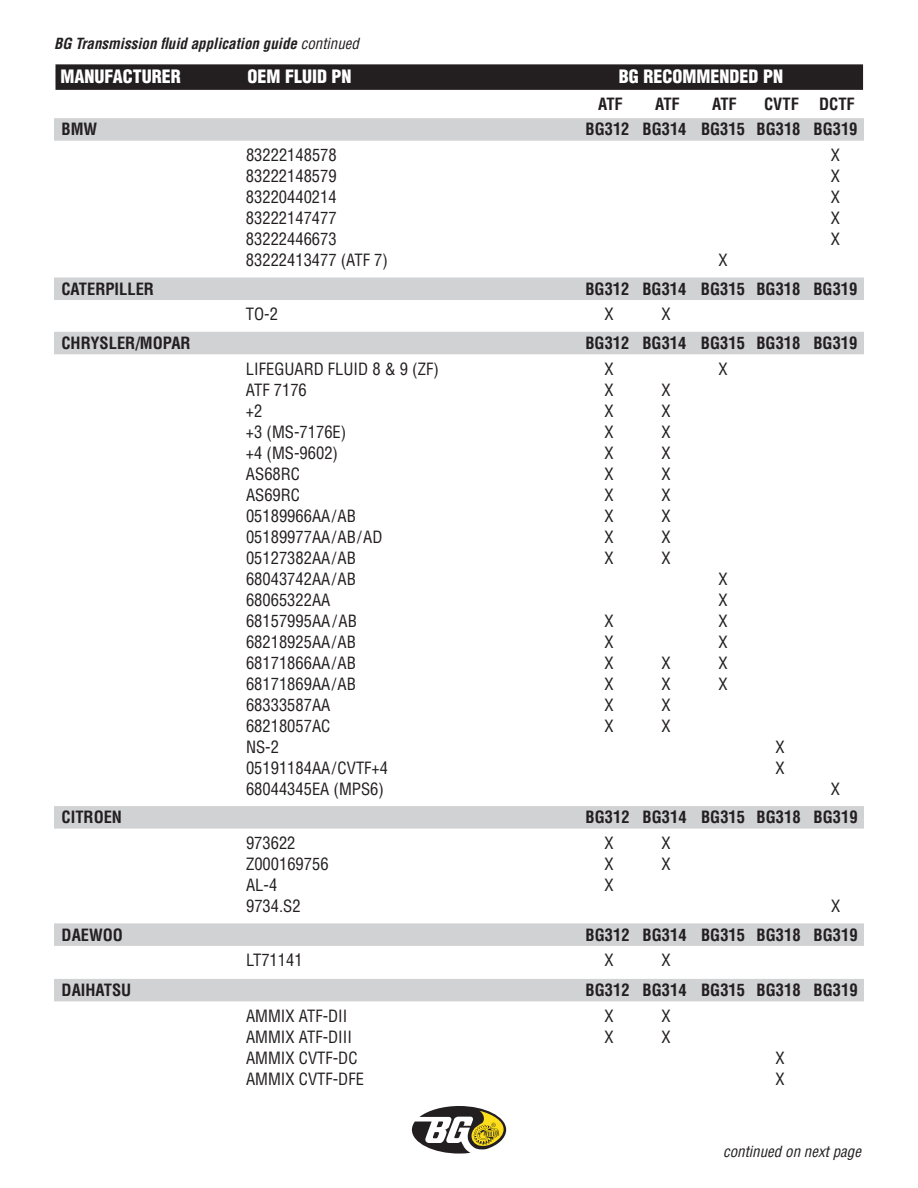
<style>
.page{position:relative;width:918px;height:1188px;background:#fff}
.page>*{position:absolute;margin:0;border:0;box-sizing:border-box;transform-origin:0 0}
.t1{font:900 condensed 18px "Helvetica LT Pro";color:#fff}
.t2{font:condensed 16.5px "Helvetica LT Pro";color:#231f20}
.t3{font:700 condensed 16.5px "Helvetica LT Pro";color:#231f20}
.t4{font:italic 700 condensed 15px "Helvetica LT Pro";color:#231f20}
.t5{font:italic condensed 15px "Helvetica LT Pro";color:#231f20}
.s1{font-weight:400}
.s2{color:#231f20}
</style>
<div class="page">
<div style="left:56px;top:64px;width:807px;height:26px;background:#231f20"></div>
<svg style="left:412px;top:1106px;width:94px;height:48px"></svg>
<div style="left:54px;top:118px;width:810px;height:23px;background:#d1d2d4"></div>
<div style="left:54px;top:277px;width:810px;height:23px;background:#d1d2d4"></div>
<div style="left:54px;top:332px;width:810px;height:22px;background:#d1d2d4"></div>
<div style="left:54px;top:806px;width:810px;height:23px;background:#d1d2d4"></div>
<div style="left:54px;top:923px;width:810px;height:23px;background:#d1d2d4"></div>
<div style="left:54px;top:979px;width:810px;height:22px;background:#d1d2d4"></div>
<p class="t4" style="left:54px;top:34px;width:307px">BG Transmission fluid application guide <span class="s1">continued</span></p>
<p class="t1" style="left:56px;top:65px;width:127px"><span class="s2">I</span>MANUFACTURER</p>
<p class="t1" style="left:248px;top:65px;width:106px">OEM FLUID PN</p>
<p class="t1" style="left:619px;top:65px;width:246px">BG RECOMMENDED PN<span class="s2">XXXXXXXX</span></p>
<p class="t3" style="left:598px;top:93px;width:26px">ATF</p>
<p class="t3" style="left:655px;top:93px;width:26px">ATF</p>
<p class="t3" style="left:712px;top:93px;width:26px">ATF</p>
<p class="t3" style="left:764px;top:93px;width:92px">CVTF DCTF</p>
<p class="t3" style="left:62px;top:118px;width:37px">BMW</p>
<p class="t3" style="left:586px;top:118px;width:274px">BG312 BG314 BG315 BG318 BG319</p>
<p class="t2" style="left:246px;top:145px;width:92px">83222148578</p>
<p class="t2" style="left:831px;top:145px;width:11px">X</p>
<p class="t2" style="left:246px;top:166px;width:92px">83222148579</p>
<p class="t2" style="left:831px;top:166px;width:11px">X</p>
<p class="t2" style="left:246px;top:187px;width:92px">83220440214</p>
<p class="t2" style="left:831px;top:187px;width:11px">X</p>
<p class="t2" style="left:246px;top:208px;width:92px">83222147477</p>
<p class="t2" style="left:831px;top:208px;width:11px">X</p>
<p class="t2" style="left:246px;top:229px;width:92px">83222446673</p>
<p class="t2" style="left:831px;top:229px;width:11px">X</p>
<p class="t2" style="left:246px;top:250px;width:144px">83222413477 (ATF 7)</p>
<p class="t2" style="left:718px;top:250px;width:11px">X</p>
<p class="t3" style="left:61px;top:278px;width:94px">CATERPILLER</p>
<p class="t3" style="left:585px;top:278px;width:274px">BG312 BG314 BG315 BG318 BG319</p>
<p class="t2" style="left:246px;top:304px;width:34px">TO-2</p>
<p class="t2" style="left:604px;top:304px;width:11px">X</p>
<p class="t2" style="left:661px;top:304px;width:11px">X</p>
<p class="t3" style="left:61px;top:332px;width:131px">CHRYSLER/MOPAR</p>
<p class="t3" style="left:585px;top:332px;width:274px">BG312 BG314 BG315 BG318 BG319</p>
<p class="t2" style="left:246px;top:358px;width:194px">LIFEGUARD FLUID 8 &amp; 9 (ZF)</p>
<p class="t2" style="left:604px;top:358px;width:11px">X</p>
<p class="t2" style="left:718px;top:358px;width:11px">X</p>
<p class="t2" style="left:246px;top:379px;width:62px">ATF 7176</p>
<p class="t2" style="left:604px;top:379px;width:11px">X</p>
<p class="t2" style="left:661px;top:379px;width:11px">X</p>
<p class="t2" style="left:246px;top:400px;width:18px">+2</p>
<p class="t2" style="left:604px;top:400px;width:11px">X</p>
<p class="t2" style="left:661px;top:400px;width:11px">X</p>
<p class="t2" style="left:246px;top:421px;width:102px">+3 (MS-7176E)</p>
<p class="t2" style="left:604px;top:421px;width:11px">X</p>
<p class="t2" style="left:661px;top:421px;width:11px">X</p>
<p class="t2" style="left:246px;top:442px;width:94px">+4 (MS-9602)</p>
<p class="t2" style="left:604px;top:442px;width:11px">X</p>
<p class="t2" style="left:661px;top:442px;width:11px">X</p>
<p class="t2" style="left:246px;top:463px;width:56px">AS68RC</p>
<p class="t2" style="left:604px;top:463px;width:11px">X</p>
<p class="t2" style="left:661px;top:463px;width:11px">X</p>
<p class="t2" style="left:246px;top:484px;width:56px">AS69RC</p>
<p class="t2" style="left:604px;top:484px;width:11px">X</p>
<p class="t2" style="left:661px;top:484px;width:11px">X</p>
<p class="t2" style="left:246px;top:505px;width:111px">05189966AA/AB</p>
<p class="t2" style="left:604px;top:505px;width:11px">X</p>
<p class="t2" style="left:661px;top:505px;width:11px">X</p>
<p class="t2" style="left:246px;top:526px;width:138px">05189977AA/AB/AD</p>
<p class="t2" style="left:604px;top:526px;width:11px">X</p>
<p class="t2" style="left:661px;top:526px;width:11px">X</p>
<p class="t2" style="left:246px;top:547px;width:111px">05127382AA/AB</p>
<p class="t2" style="left:604px;top:547px;width:11px">X</p>
<p class="t2" style="left:661px;top:547px;width:11px">X</p>
<p class="t2" style="left:246px;top:568px;width:111px">68043742AA/AB</p>
<p class="t2" style="left:718px;top:568px;width:11px">X</p>
<p class="t2" style="left:246px;top:589px;width:86px">68065322AA</p>
<p class="t2" style="left:718px;top:589px;width:11px">X</p>
<p class="t2" style="left:246px;top:610px;width:112px">68157995AA / AB</p>
<p class="t2" style="left:604px;top:610px;width:11px">X</p>
<p class="t2" style="left:718px;top:610px;width:11px">X</p>
<p class="t2" style="left:246px;top:631px;width:111px">68218925AA/AB</p>
<p class="t2" style="left:604px;top:631px;width:11px">X</p>
<p class="t2" style="left:718px;top:631px;width:11px">X</p>
<p class="t2" style="left:246px;top:652px;width:111px">68171866AA/AB</p>
<p class="t2" style="left:604px;top:652px;width:11px">X</p>
<p class="t2" style="left:661px;top:652px;width:11px">X</p>
<p class="t2" style="left:718px;top:652px;width:11px">X</p>
<p class="t2" style="left:246px;top:673px;width:111px">68171869AA/AB</p>
<p class="t2" style="left:604px;top:673px;width:11px">X</p>
<p class="t2" style="left:661px;top:673px;width:11px">X</p>
<p class="t2" style="left:718px;top:673px;width:11px">X</p>
<p class="t2" style="left:246px;top:694px;width:86px">68333587AA</p>
<p class="t2" style="left:604px;top:694px;width:11px">X</p>
<p class="t2" style="left:661px;top:694px;width:11px">X</p>
<p class="t2" style="left:246px;top:715px;width:86px">68218057AC</p>
<p class="t2" style="left:604px;top:715px;width:11px">X</p>
<p class="t2" style="left:661px;top:715px;width:11px">X</p>
<p class="t2" style="left:246px;top:736px;width:34px">NS-2</p>
<p class="t2" style="left:775px;top:736px;width:11px">X</p>
<p class="t2" style="left:246px;top:757px;width:143px">05191184AA/CVTF+4</p>
<p class="t2" style="left:775px;top:757px;width:11px">X</p>
<p class="t2" style="left:246px;top:778px;width:139px">68044345EA (MPS6)</p>
<p class="t2" style="left:831px;top:778px;width:11px">X</p>
<p class="t3" style="left:62px;top:806px;width:62px">CITROEN</p>
<p class="t3" style="left:586px;top:806px;width:274px">BG312 BG314 BG315 BG318 BG319</p>
<p class="t2" style="left:246px;top:833px;width:51px">973622</p>
<p class="t2" style="left:604px;top:833px;width:11px">X</p>
<p class="t2" style="left:661px;top:833px;width:11px">X</p>
<p class="t2" style="left:246px;top:854px;width:84px">Z000169756</p>
<p class="t2" style="left:605px;top:854px;width:11px">X</p>
<p class="t2" style="left:662px;top:854px;width:11px">X</p>
<p class="t2" style="left:246px;top:875px;width:33px">AL-4</p>
<p class="t2" style="left:605px;top:875px;width:11px">X</p>
<p class="t2" style="left:246px;top:896px;width:56px">9734.S2</p>
<p class="t2" style="left:831px;top:896px;width:11px">X</p>
<p class="t3" style="left:62px;top:924px;width:63px">DAEWOO</p>
<p class="t3" style="left:586px;top:924px;width:274px">BG312 BG314 BG315 BG318 BG319</p>
<p class="t2" style="left:246px;top:950px;width:58px">LT71141</p>
<p class="t2" style="left:605px;top:950px;width:11px">X</p>
<p class="t2" style="left:662px;top:950px;width:11px">X</p>
<p class="t3" style="left:62px;top:979px;width:71px">DAIHATSU</p>
<p class="t3" style="left:586px;top:979px;width:274px">BG312 BG314 BG315 BG318 BG319</p>
<p class="t2" style="left:246px;top:1005px;width:103px">AMMIX ATF-DII</p>
<p class="t2" style="left:605px;top:1005px;width:11px">X</p>
<p class="t2" style="left:662px;top:1005px;width:11px">X</p>
<p class="t2" style="left:246px;top:1026px;width:107px">AMMIX ATF-DIII</p>
<p class="t2" style="left:605px;top:1026px;width:11px">X</p>
<p class="t2" style="left:662px;top:1026px;width:11px">X</p>
<p class="t2" style="left:246px;top:1047px;width:113px">AMMIX CVTF-DC</p>
<p class="t2" style="left:776px;top:1047px;width:11px">X</p>
<p class="t2" style="left:246px;top:1068px;width:119px">AMMIX CVTF-DFE</p>
<p class="t2" style="left:776px;top:1068px;width:11px">X</p>
<p class="t5" style="left:723px;top:1142px;width:139px">continued on next page</p>
</div>
